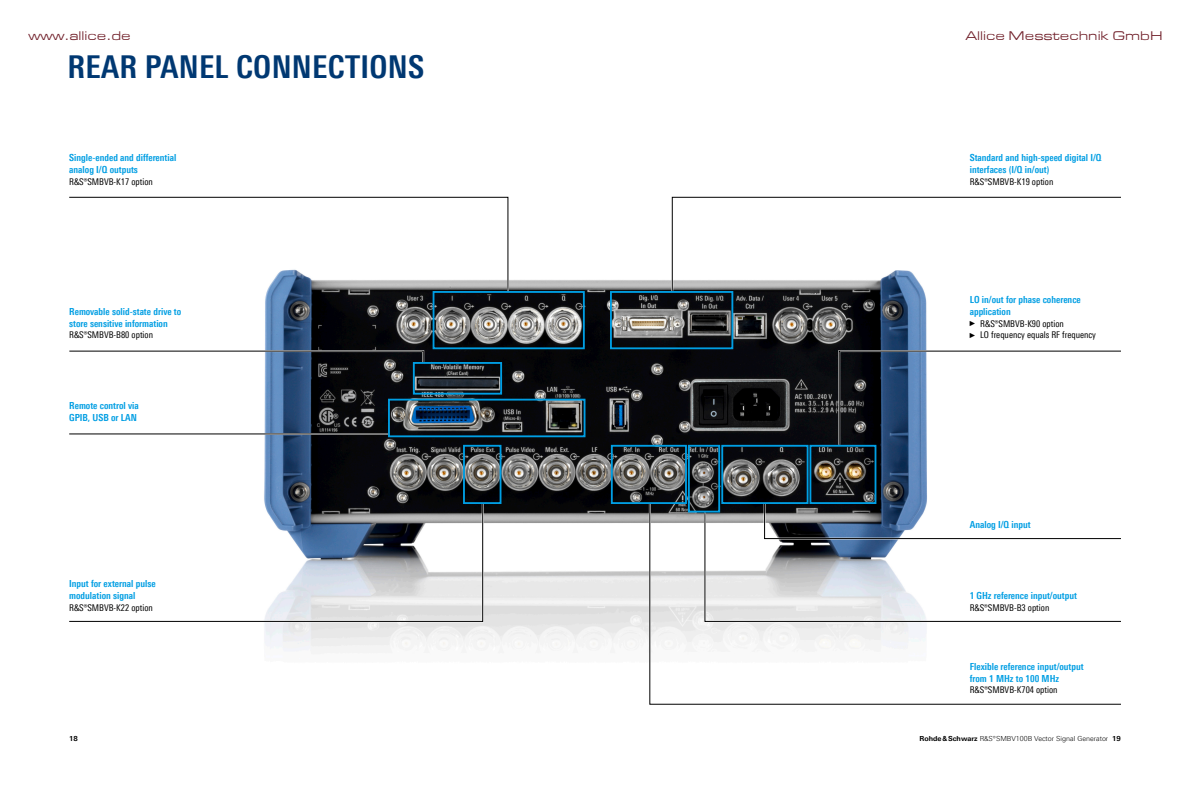
<style>
.page{position:relative;width:1191px;height:794px;background:#fff}
.page>*{position:absolute;margin:0;border:0;box-sizing:border-box;transform-origin:0 0}
.Seiten_Headline_34Pt{font:700 31.5px "Linotype Univers 620 Cn";letter-spacing:.01em;color:#003872}
.t1{font:13px "Eurostile Extended Roman DTC";color:#701f29}
.Absatzfett_cyan{font:700 9.7px/11.8px "Linotype Univers 620 Cn";color:#009ee3}
._10_Pt_Haupttext_con{font:9.3px "Linotype Univers 420 Cn";color:#000}
.t2{font:300 7px "Linotype Univers 330";color:#000}
.t3{font:700 7px "Linotype Univers 630";color:#000}
.s1{font-family:"Arial Narrow";font-size:7.4px}
.s2{font-family:"Linotype Univers 630";font-weight:700}
</style>
<div class="page">
<img style="left:264px;top:280px;width:663px;height:374px">
<svg style="left:69px;top:196px;width:440px;height:97px"></svg>
<svg style="left:671px;top:196px;width:450px;height:97px"></svg>
<svg style="left:837px;top:349px;width:284px;height:98px"></svg>
<svg style="left:69px;top:349px;width:356px;height:15px"></svg>
<svg style="left:649px;top:502px;width:472px;height:203px"></svg>
<svg style="left:762px;top:502px;width:359px;height:38px"></svg>
<svg style="left:264px;top:501px;width:220px;height:122px"></svg>
<svg style="left:69px;top:502px;width:414px;height:120px"></svg>
<hr style="left:69px;top:433px;width:319px;height:2px;background:#fff">
<hr style="left:69px;top:433px;width:319px;height:1px;background:#000">
<div style="left:432px;top:291px;width:153px;height:58px;border:2px solid #009ee3"></div>
<div style="left:413px;top:362px;width:89px;height:32px;border:2px solid #009ee3"></div>
<div style="left:388px;top:399px;width:197px;height:38px;border:2px solid #009ee3"></div>
<div style="left:610px;top:291px;width:123px;height:58px;border:2px solid #009ee3"></div>
<div style="left:611px;top:445px;width:76px;height:59px;border:2px solid #009ee3"></div>
<div style="left:688px;top:445px;width:32px;height:67px;border:2px solid #009ee3"></div>
<div style="left:721px;top:445px;width:87px;height:59px;border:2px solid #009ee3"></div>
<div style="left:809px;top:445px;width:67px;height:59px;border:2px solid #009ee3"></div>
<div style="left:463px;top:445px;width:38px;height:59px;border:2px solid #009ee3"></div>
<h2 class="t1" style="left:28px;top:28px;width:104px">www.allice.de</h2>
<h2 class="t1" style="left:966px;top:28px;width:198px">Allice Messtechnik GmbH</h2>
<p class="Seiten_Headline_34Pt" style="left:67px;top:48px;width:358px">REAR PANEL CONNECTIONS</p>
<p class="Absatzfett_cyan" style="left:69px;top:151px;width:109px">Single-ended and differential analog I/Q outputs</p>
<p class="_10_Pt_Haupttext_con" style="left:69px;top:176px;width:85px">R&amp;S®SMBVB-K17 option</p>
<p class="Absatzfett_cyan" style="left:69px;top:305px;width:113px">Removable solid-state drive to store sensitive information</p>
<p class="_10_Pt_Haupttext_con" style="left:69px;top:330px;width:85px">R&amp;S®SMBVB-B80 option</p>
<p class="Absatzfett_cyan" style="left:69px;top:400px;width:71px">Remote control via<br>GPIB, USB or LAN</p>
<p class="Absatzfett_cyan" style="left:69px;top:577px;width:88px">Input for external pulse modulation signal</p>
<p class="_10_Pt_Haupttext_con" style="left:69px;top:602px;width:85px">R&amp;S®SMBVB-K22 option</p>
<p class="Absatzfett_cyan" style="left:969px;top:151px;width:133px">Standard and high-speed digital I/Q interfaces (I/Q in/out)</p>
<p class="_10_Pt_Haupttext_con" style="left:969px;top:176px;width:85px">R&amp;S®SMBVB-K19 option</p>
<p class="Absatzfett_cyan" style="left:969px;top:293px;width:113px">LO in/out for phase coherence application</p>
<p class="_10_Pt_Haupttext_con" style="left:969px;top:318px;width:96px"><span class="s1">►</span> R&amp;S®SMBVB-K90 option</p>
<p class="_10_Pt_Haupttext_con" style="left:969px;top:330px;width:128px"><span class="s1">►</span> LO frequency equals RF frequency</p>
<p class="Absatzfett_cyan" style="left:969px;top:518px;width:62px">Analog I/Q input</p>
<p class="Absatzfett_cyan" style="left:969px;top:589px;width:109px">1 GHz reference input/output</p>
<p class="_10_Pt_Haupttext_con" style="left:969px;top:602px;width:81px">R&amp;S®SMBVB-B3 option</p>
<p class="Absatzfett_cyan" style="left:969px;top:660px;width:115px">Flexible reference input/output from 1 MHz to 100 MHz</p>
<p class="_10_Pt_Haupttext_con" style="left:969px;top:684px;width:89px">R&amp;S®SMBVB-K704 option</p>
<p class="t3" style="left:69px;top:734px;width:10px">18</p>
<p class="t2" style="left:919px;top:734px;width:203px"><span class="s2">Rohde&amp;Schwarz</span> R&amp;S®SMBV100B Vector Signal Generator <span class="s2">19</span></p>
</div>
